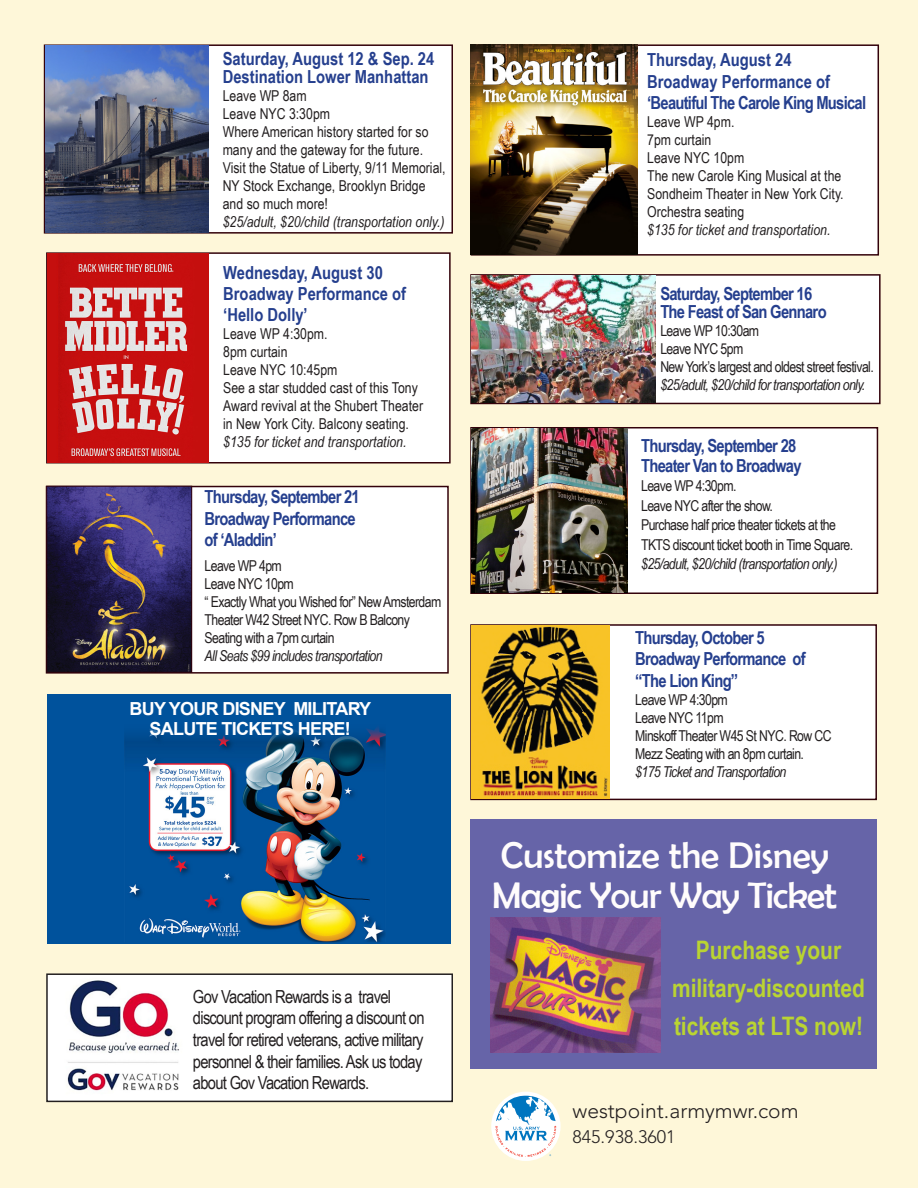
<style>
.page{position:relative;width:918px;height:1188px;background:#fef7d9}
.page>*{position:absolute;margin:0;border:0;box-sizing:border-box;transform-origin:0 0}
.t1{font:37.35px/40px "Berlin Sans FB";color:#fffcfc}
.t2{font:700 25.5px/38.1px "Arial Narrow";color:#bad432;text-align:center}
.t3{font:300 21px "Avenir LT Std";color:#231f20}
.t4{font:700 18px/21.6px "Arial Narrow";letter-spacing:-.04em;color:#253f8e}
.t5{font:700 18px/21px "Arial Narrow";color:#253f8e}
.t6{font:18px/21.6px "Arial Narrow";letter-spacing:-.04em;color:#231f20}
.t7{font:700 18px "Arial";letter-spacing:-.04em;color:#fff}
.t8{font:300 18px "Avenir LT Std";color:#231f20}
.t9{font:15px/18px "Arial Narrow";letter-spacing:-.04em;color:#231f20}
.t10{font:15px/18px "Arial Narrow";color:#231f20}
.s1{font-style:italic}
</style>
<div class="page">
<div style="left:470px;top:819px;width:406px;height:249px;background:#6664a8"></div>
<img style="left:490px;top:918px;width:170px;height:134px">
<div style="left:48px;top:694px;width:403px;height:250px;background:#00529c"></div>
<img style="left:124px;top:727px;width:261px;height:215px">
<div style="left:47px;top:974px;width:405px;height:127px;background:#fff"></div>
<div style="left:46px;top:973px;width:407px;height:129px;border:2px solid #231f20"></div>
<img style="left:67px;top:980px;width:112px;height:111px">
<div style="left:46px;top:252px;width:405px;height:212px;background:#fff;border:2px solid #33020b"></div>
<img style="left:47px;top:254px;width:162px;height:209px">
<div style="left:491px;top:1092px;width:70px;height:69px;background:#fff;border-radius:50%"></div>
<svg style="left:496px;top:1096px;width:60px;height:61px"></svg>
<div style="left:471px;top:44px;width:408px;height:212px;background:#fff;border:2px solid #33020b"></div>
<img style="left:470px;top:44px;width:167px;height:210px">
<div style="left:44px;top:44px;width:409px;height:190px;background:#fff;border:2px solid #33020b"></div>
<img style="left:45px;top:46px;width:163px;height:186px">
<div style="left:470px;top:274px;width:411px;height:130px;background:#fff;border:2px solid #33020b"></div>
<img style="left:472px;top:276px;width:184px;height:126px">
<div style="left:46px;top:486px;width:403px;height:188px;background:#fff;border:2px solid #33020b"></div>
<img style="left:48px;top:488px;width:142px;height:183px">
<div style="left:46px;top:486px;width:146px;height:187px;border:1px solid #33020b"></div>
<div style="left:470px;top:427px;width:408px;height:167px;background:#fff;border:2px solid #33020b"></div>
<img style="left:472px;top:428px;width:155px;height:164px">
<div style="left:470px;top:624px;width:407px;height:176px;background:#fff;border:2px solid #33020b"></div>
<img style="left:472px;top:626px;width:138px;height:172px">
<p class="t5" style="left:223px;top:49px;width:213px;line-height:18px">Saturday, August 12 &amp; Sep. 24<br>Destination Lower Manhattan</p>
<p class="t10" style="left:223px;top:86px;width:224px">Leave WP 8am<br>Leave NYC 3:30pm<br>Where American history started for so many and the gateway for the future.<br>Visit the Statue of Liberty, 9/11 Memorial,<br>NY Stock Exchange, Brooklyn Bridge and so much more!<br><span class="s1">$25/adult, $20/child (transportation only.)</span></p>
<p class="t5" style="left:223px;top:261px;width:184px">Wednesday, August 30<br>Broadway Performance of ‘Hello Dolly’</p>
<p class="t10" style="left:223px;top:324px;width:201px">Leave WP 4:30pm.<br>8pm curtain<br>Leave NYC 10:45pm<br>See a star studded cast of this Tony<br>Award revival at the Shubert Theater in New York City. Balcony seating. <span class="s1">$135 for ticket and transportation.</span></p>
<p class="t4" style="left:205px;top:485px;width:157px">Thursday, September 21<br>Broadway Performance of ‘Aladdin’</p>
<p class="t9" style="left:205px;top:556px;width:238px">Leave WP 4pm<br>Leave NYC 10pm<br>“ Exactly What you Wished for” New Amsterdam<br>Theater W42 Street NYC. Row B Balcony<br>Seating with a 7pm curtain<br><span class="s1">All Seats $99 includes transportation</span></p>
<p class="t7" style="left:130px;top:697px;width:243px">BUY YOUR DISNEY MILITARY</p>
<p class="t7" style="left:150px;top:717px;width:203px">SALUTE TICKETS HERE!</p>
<p class="t6" style="left:193px;top:985px;width:233px">Gov Vacation Rewards is a travel discount program offering a discount on travel for retired veterans, active military personnel &amp; their families. Ask us today about Gov Vacation Rewards.</p>
<p class="t5" style="left:647px;top:48px;width:221px;line-height:21.6px">Thursday, August 24<br>Broadway Performance of ‘Beautiful The Carole King Musical</p>
<p class="t10" style="left:647px;top:112px;width:198px">Leave WP 4pm.<br>7pm curtain<br>Leave NYC 10pm<br>The new Carole King Musical at the<br>Sondheim Theater in New York City.<br>Orchestra seating<br><span class="s1">$135 for ticket and transportation.</span></p>
<p class="t4" style="left:660px;top:284px;width:168px;line-height:18px">Saturday, September 16<br>The Feast of San Gennaro</p>
<p class="t9" style="left:660px;top:321px;width:215px">Leave WP 10:30am<br>Leave NYC 5pm<br>New York’s largest and oldest street festival. <span class="s1">$25/adult, $20/child for transportation only.</span></p>
<p class="t4" style="left:641px;top:435px;width:162px;line-height:19.5px">Thursday, September 28<br>Theater Van to Broadway</p>
<p class="t9" style="left:641px;top:475px;width:214px;line-height:19.5px">Leave WP 4:30pm.<br>Leave NYC after the show.<br>Purchase half price theater tickets at the TKTS discount ticket booth in Time Square. <span class="s1">$25/adult, $20/child (transportation only.)</span></p>
<p class="t4" style="left:635px;top:626px;width:172px">Thursday, October 5<br>Broadway Performance of “The Lion King”</p>
<p class="t9" style="left:635px;top:690px;width:198px">Leave WP 4:30pm<br>Leave NYC 11pm<br>Minskoff Theater W45 St NYC. Row CC<br>Mezz Seating with an 8pm curtain. <span class="s1">$175 Ticket and Transportation</span></p>
<p class="t1" style="left:492px;top:835px;width:346px">Customize the Disney<br>Magic Your Way Ticket</p>
<p class="t2" style="left:672px;top:930px;width:194px">Purchase your military-discounted tickets at LTS now!</p>
<p class="t3" style="left:573px;top:1098px;width:228px">westpoint.armymwr.com</p>
<p class="t8" style="left:573px;top:1126px;width:104px">845.938.3601</p>
</div>
